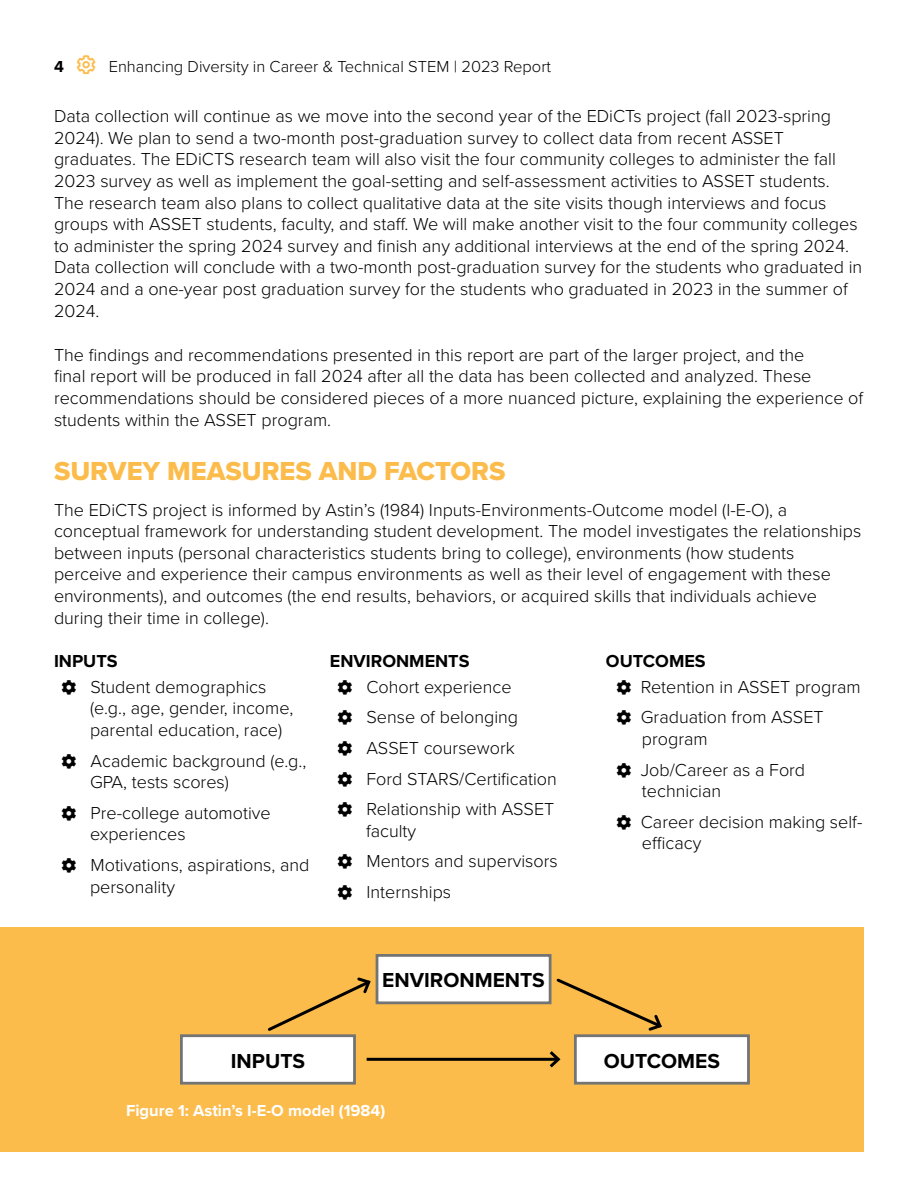
<style>
.page{position:relative;width:918px;height:1188px;background:#fff}
.page>*{position:absolute;margin:0;border:0;box-sizing:border-box;transform-origin:0 0}
.t1{font:27px "Proxima Nova Extrabld";color:#fcbc4c}
.t2{font:700 21px "Proxima Nova";color:#000}
.t3{font:300 18px/21.6px "Proxima Nova";color:#000}
.t4{font:700 18px "Proxima Nova";color:#000}
.t5{font:300 16.5px "Proxima Nova";color:#000}
.t6{font:700 16.5px "Proxima Nova";color:#fff}
.t7{font:700 16.5px "Proxima Nova";color:#000}
</style>
<div class="page">
<div style="left:0;top:927px;width:864px;height:225px;background:#fcbc4c"></div>
<div style="left:376px;top:954px;width:176px;height:50px;background:#fff;border:3px solid #737474"></div>
<div style="left:180px;top:1034px;width:176px;height:51px;background:#fff;border:3px solid #737474"></div>
<div style="left:574px;top:1034px;width:176px;height:51px;background:#fff;border:3px solid #737474"></div>
<svg style="left:268px;top:977px;width:103px;height:54px"></svg>
<svg style="left:556px;top:978px;width:106px;height:53px"></svg>
<hr style="left:367px;top:1058px;width:191px;height:3px;background:#000">
<svg style="left:546px;top:1051px;width:15px;height:17px"></svg>
<p class="t7" style="left:54px;top:54px;width:11px">4</p>
<p class="t5" style="left:109px;top:54px;width:444px">Enhancing Diversity in Career &amp; Technical STEM | 2023 Report</p>
<p class="t3" style="left:54px;top:104px;width:810px">Data collection will continue as we move into the second year of the EDiCTs project (fall 2023-spring 2024). We plan to send a two-month post-graduation survey to collect data from recent ASSET graduates. The EDiCTS research team will also visit the four community colleges to administer the fall 2023 survey as well as implement the goal-setting and self-assessment activities to ASSET students.<br>The research team also plans to collect qualitative data at the site visits though interviews and focus groups with ASSET students, faculty, and staff. We will make another visit to the four community colleges to administer the spring 2024 survey and finish any additional interviews at the end of the spring 2024.<br>Data collection will conclude with a two-month post-graduation survey for the students who graduated in 2024 and a one-year post graduation survey for the students who graduated in 2023 in the summer of 2024.</p>
<p class="t3" style="left:54px;top:343px;width:811px">The findings and recommendations presented in this report are part of the larger project, and the<br>final report will be produced in fall 2024 after all the data has been collected and analyzed. These recommendations should be considered pieces of a more nuanced picture, explaining the experience of students within the ASSET program.</p>
<h1 class="t1" style="left:54px;top:451px;width:453px">SURVEY MEASURES AND FACTORS</h1>
<p class="t3" style="left:54px;top:498px;width:809px">The EDiCTS project is informed by Astin’s (1984) Inputs-Environments-Outcome model (I-E-O), a conceptual framework for understanding student development. The model investigates the relationships between inputs (personal characteristics students bring to college), environments (how students perceive and experience their campus environments as well as their level of engagement with these environments), and outcomes (the end results, behaviors, or acquired skills that individuals achieve during their time in college).</p>
<p class="t4" style="left:54px;top:647px;width:65px">INPUTS</p>
<p class="t3" style="left:90px;top:675px;width:205px">Student demographics (e.g., age, gender, income, parental education, race)</p>
<p class="t3" style="left:90px;top:749px;width:218px">Academic background (e.g.,<br>GPA, tests scores)</p>
<p class="t3" style="left:90px;top:801px;width:182px">Pre-college automotive experiences</p>
<p class="t3" style="left:90px;top:853px;width:221px">Motivations, aspirations, and personality</p>
<p class="t4" style="left:330px;top:647px;width:141px">ENVIRONMENTS</p>
<p class="t3" style="left:367px;top:671px;width:192px;line-height:30.6px">Cohort experience<br>Sense of belonging<br>ASSET coursework<br>Ford STARS/Certification<br>Relationship with ASSET</p>
<p class="t3" style="left:366px;top:815px;width:193px;line-height:30.6px">faculty<br>Mentors and supervisors<br>Internships</p>
<p class="t2" style="left:382px;top:965px;width:164px">ENVIRONMENTS</p>
<p class="t4" style="left:606px;top:647px;width:101px">OUTCOMES</p>
<p class="t3" style="left:641px;top:671px;width:221px;line-height:30.6px">Retention in ASSET program<br>Graduation from ASSET</p>
<p class="t3" style="left:641px;top:723px;width:166px;line-height:30.6px">program<br>Job/Career as a Ford</p>
<p class="t3" style="left:641px;top:775px;width:223px;line-height:30.6px">technician<br>Career decision making self-</p>
<p class="t3" style="left:642px;top:832px;width:61px">efficacy</p>
<p class="t2" style="left:231px;top:1045px;width:76px">INPUTS</p>
<p class="t2" style="left:604px;top:1045px;width:118px">OUTCOMES</p>
<p class="t6" style="left:126px;top:1098px;width:261px">Figure 1: Astin’s I-E-O model (1984)</p>
</div>
